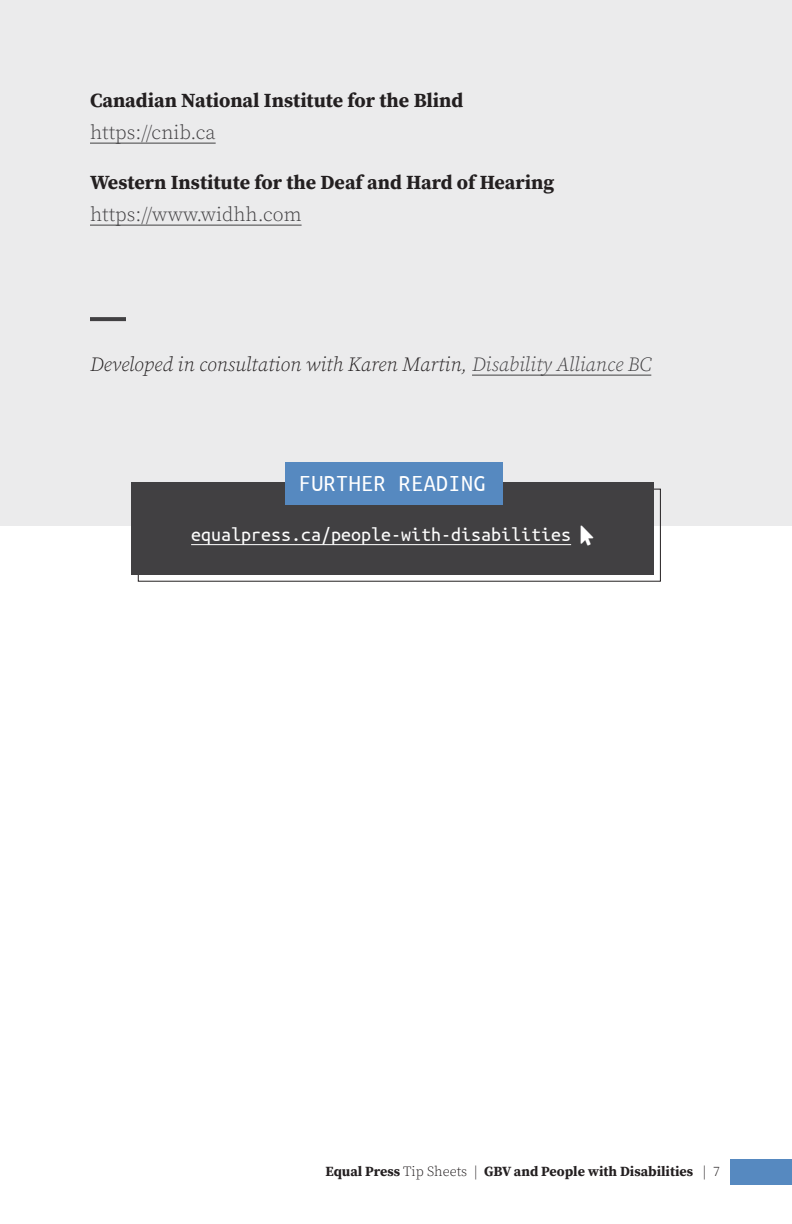
<style>
.page{position:relative;width:792px;height:1224px;background:#fff}
.page>*{position:absolute;margin:0;border:0;box-sizing:border-box;transform-origin:0 0}
.t1{font:24px "Ubuntu Mono";letter-spacing:.02em;color:#fff}
.t2{font:700 20px "Source Serif Pro";color:#231f20}
.t3{font:italic 300 20px "Source Serif Pro";color:#231f20}
.t4{font:20px "Ubuntu Mono";color:#fff}
.t5{font:300 20px "Source Serif Pro";color:#414042}
.t6{font:700 14px "Source Serif Pro";color:#231f20}
.s1{color:#414042}
.s2{font-weight:300}
</style>
<div class="page">
<div style="left:0;top:0;width:792px;height:525px;background:#ebebec"></div>
<div style="left:131px;top:482px;width:522px;height:92px;background:#414042"></div>
<div style="left:285px;top:462px;width:218px;height:43px;background:#5689c0"></div>
<hr style="left:191px;top:544px;width:380px;height:1px;background:#fff">
<div style="left:730px;top:1159px;width:62px;height:25px;background:#5689c0"></div>
<hr style="left:90px;top:143px;width:126px;height:1px;background:#414042">
<hr style="left:90px;top:225px;width:212px;height:1px;background:#414042">
<hr style="left:472px;top:375px;width:179px;height:1px;background:#414042">
<svg style="left:90px;top:317px;width:36px;height:4px"></svg>
<p class="t2" style="left:90px;top:87px;width:375px">Canadian National Institute for the Blind</p>
<p class="t5" style="left:90px;top:120px;width:127px">https://cnib.ca</p>
<p class="t2" style="left:90px;top:169px;width:466px">Western Institute for the Deaf and Hard of Hearing</p>
<p class="t5" style="left:90px;top:202px;width:213px">https://www.widhh.com</p>
<p class="t3" style="left:90px;top:352px;width:563px">Developed in consultation with Karen Martin, <span class="s1">Disability Alliance BC</span></p>
<p class="t1" style="left:299px;top:471px;width:188px">FURTHER READING</p>
<p class="t4" style="left:191px;top:524px;width:381px">equalpress.ca/people-with-disabilities</p>
<p class="t6" style="left:326px;top:1161px;width:396px">Equal Press <span class="s2">Tip Sheets |</span> GBV and People with Disabilities <span class="s2">| 7</span></p>
</div>
